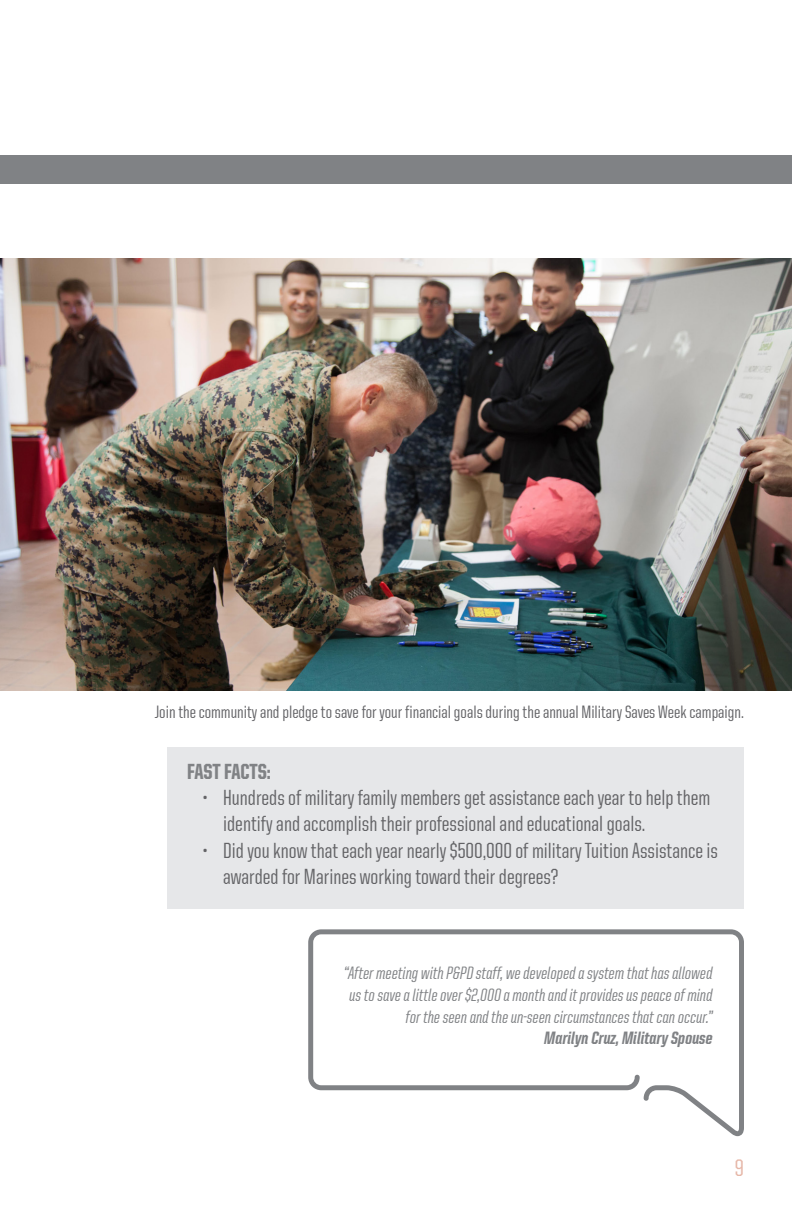
<style>
.page{position:relative;width:792px;height:1224px;background:#fff}
.page>*{position:absolute;margin:0;border:0;box-sizing:border-box;transform-origin:0 0}
.t1{font:500 24px "United Sans Cond";color:#e6b7a8}
.t2{font:500 22px/26.4px "United Sans Cond";color:#636366}
.t3{font:800 22px "United Sans Cond";letter-spacing:-.005em;color:#808285}
.t4{font:500 18px/21.6px "United Italic Cond";color:#808285;text-align:right}
.t5{font:500 18px "United Sans Cond";color:#636366}
.s1{font-weight:800}
</style>
<div class="page">
<div style="left:167px;top:747px;width:577px;height:162px;background:#e6e7e9"></div>
<img style="left:0;top:258px;width:792px;height:432px">
<svg style="left:308px;top:929px;width:436px;height:207px"></svg>
<div style="left:0;top:155px;width:792px;height:29px;background:#808285"></div>
<p class="t5" style="left:155px;top:703px;width:591px">Join the community and pledge to save for your financial goals during the annual Military Saves Week campaign.</p>
<p class="t3" style="left:187px;top:760px;width:85px">FAST FACTS:</p>
<p class="t2" style="left:223px;top:784px;width:489px;text-indent:-20px">• Hundreds of military family members get assistance each year to help them identify and accomplish their professional and educational goals.</p>
<p class="t2" style="left:223px;top:837px;width:496px;text-indent:-20px">• Did you know that each year nearly $500,000 of military Tuition Assistance is awarded for Marines working toward their degrees?</p>
<p class="t4" style="left:344px;top:963px;width:370px">“After meeting with P&amp;PD staff, we developed a system that has allowed us to save a little over $2,000 a month and it provides us peace of mind for the seen and the un-seen circumstances that can occur.”<br><span class="s1">Marilyn Cruz, Military Spouse</span></p>
<p class="t1" style="left:735px;top:1156px;width:11px">9</p>
</div>
